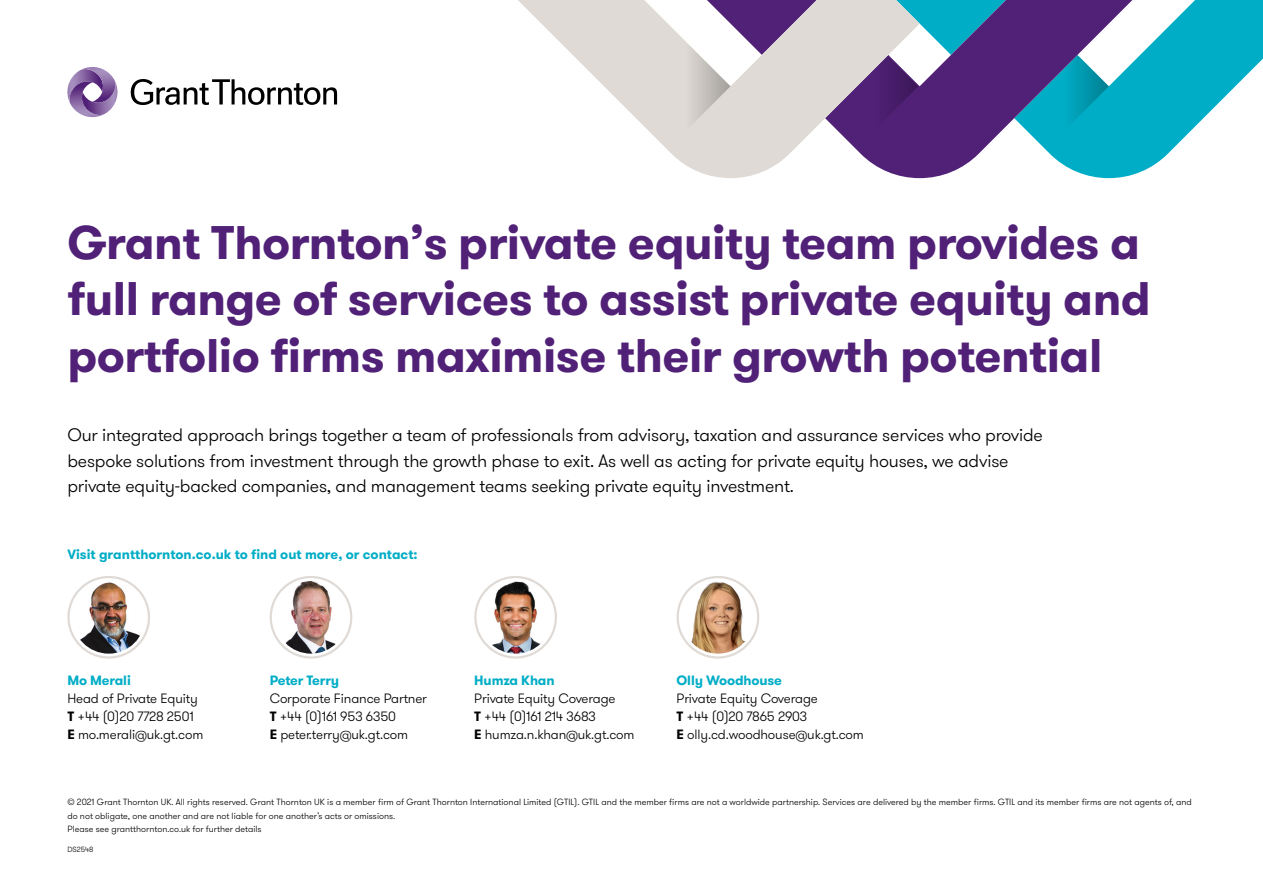
<style>
.page{position:relative;width:1263px;height:893px;background:#fff}
.page>*{position:absolute;margin:0;border:0;box-sizing:border-box;transform-origin:0 0}
.t1{font:700 47.1px/56.6px "GT Walsheim Pro";letter-spacing:-.01em;color:#512178}
.t2{font:300 18px/25.5px "GT Walsheim Pro";letter-spacing:-.01em;color:#000}
.t3{font:300 13.5px/18px "GT Walsheim Pro";letter-spacing:-.01em;color:#000}
.t4{font:700 13.5px "GT Walsheim Pro";color:#00adc6}
.t5{font:300 9px/13.5px "GT Walsheim Pro";color:#000}
.t6{font:300 7.5px "GT Walsheim Pro";color:#000}
.s1{font-weight:700}
</style>
<div class="page">
<div style="left:67px;top:576px;width:83px;height:83px;border:2px solid #dfdad5;border-radius:50%"></div>
<img style="left:72px;top:581px;width:73px;height:73px;border-radius:36px">
<div style="left:474px;top:576px;width:83px;height:83px;border:2px solid #dfdad5;border-radius:50%"></div>
<img style="left:479px;top:581px;width:73px;height:73px;border-radius:36px">
<div style="left:270px;top:576px;width:82px;height:83px;border:2px solid #dfdad5;border-radius:50%"></div>
<img style="left:275px;top:581px;width:72px;height:73px;border-radius:36px">
<div style="left:677px;top:576px;width:82px;height:83px;border:2px solid #dfdad5;border-radius:50%"></div>
<img style="left:682px;top:581px;width:63px;height:73px">
<svg style="left:1201px;top:0;width:62px;height:121px;fill:#00adc6"></svg>
<svg style="left:920px;top:0;width:281px;height:178px"></svg>
<svg style="left:518px;top:0;width:402px;height:178px"></svg>
<svg style="left:638px;top:0;width:376px;height:149px;background:#a79eba"></svg>
<svg style="left:131px;top:79px;width:206px;height:26px"></svg>
<svg style="left:67px;top:67px;width:51px;height:51px"></svg>
<h1 class="t1" style="left:67px;top:214px;width:1085px">Grant Thornton’s private equity team provides a full range of services to assist private equity and portfolio firms maximise their growth potential</h1>
<p class="t2" style="left:67px;top:422px;width:977px">Our integrated approach brings together a team of professionals from advisory, taxation and assurance services who provide bespoke solutions from investment through the growth phase to exit. As well as acting for private equity houses, we advise private equity-backed companies, and management teams seeking private equity investment.</p>
<h3 class="t4" style="left:67px;top:546px;width:352px">Visit grantthornton.co.uk to find out more, or contact:</h3>
<h3 class="t4" style="left:67px;top:672px;width:65px">Mo Merali</h3>
<h3 class="t3" style="left:67px;top:690px;width:137px">Head of Private Equity<br><span class="s1">T</span> +44 (0)20 7728 2501<br><span class="s1">E</span> mo.merali@uk.gt.com</h3>
<h3 class="t4" style="left:270px;top:672px;width:71px">Peter Terry</h3>
<h3 class="t3" style="left:270px;top:690px;width:159px">Corporate Finance Partner<br><span class="s1">T</span> +44 (0)161 953 6350<br><span class="s1">E</span> peter.terry@uk.gt.com</h3>
<h3 class="t4" style="left:474px;top:672px;width:82px">Humza Khan</h3>
<h3 class="t3" style="left:474px;top:690px;width:162px">Private Equity Coverage<br><span class="s1">T</span> +44 (0)161 214 3683<br><span class="s1">E</span> humza.n.khan@uk.gt.com</h3>
<h3 class="t4" style="left:677px;top:672px;width:107px">Olly Woodhouse</h3>
<h3 class="t3" style="left:677px;top:690px;width:189px">Private Equity Coverage<br><span class="s1">T</span> +44 (0)20 7865 2903<br><span class="s1">E</span> olly.cd.woodhouse@uk.gt.com</h3>
<p class="t5" style="left:67px;top:796px;width:1126px">© 2021 Grant Thornton UK. All rights reserved. Grant Thornton UK is a member firm of Grant Thornton International Limited (GTIL). GTIL and the member firms are not a worldwide partnership. Services are delivered by the member firms. GTIL and its member firms are not agents of, and do not obligate, one another and are not liable for one another’s acts or omissions.<br>Please see grantthornton.co.uk for further details</p>
<p class="t6" style="left:67px;top:845px;width:28px">DS2548</p>
</div>
